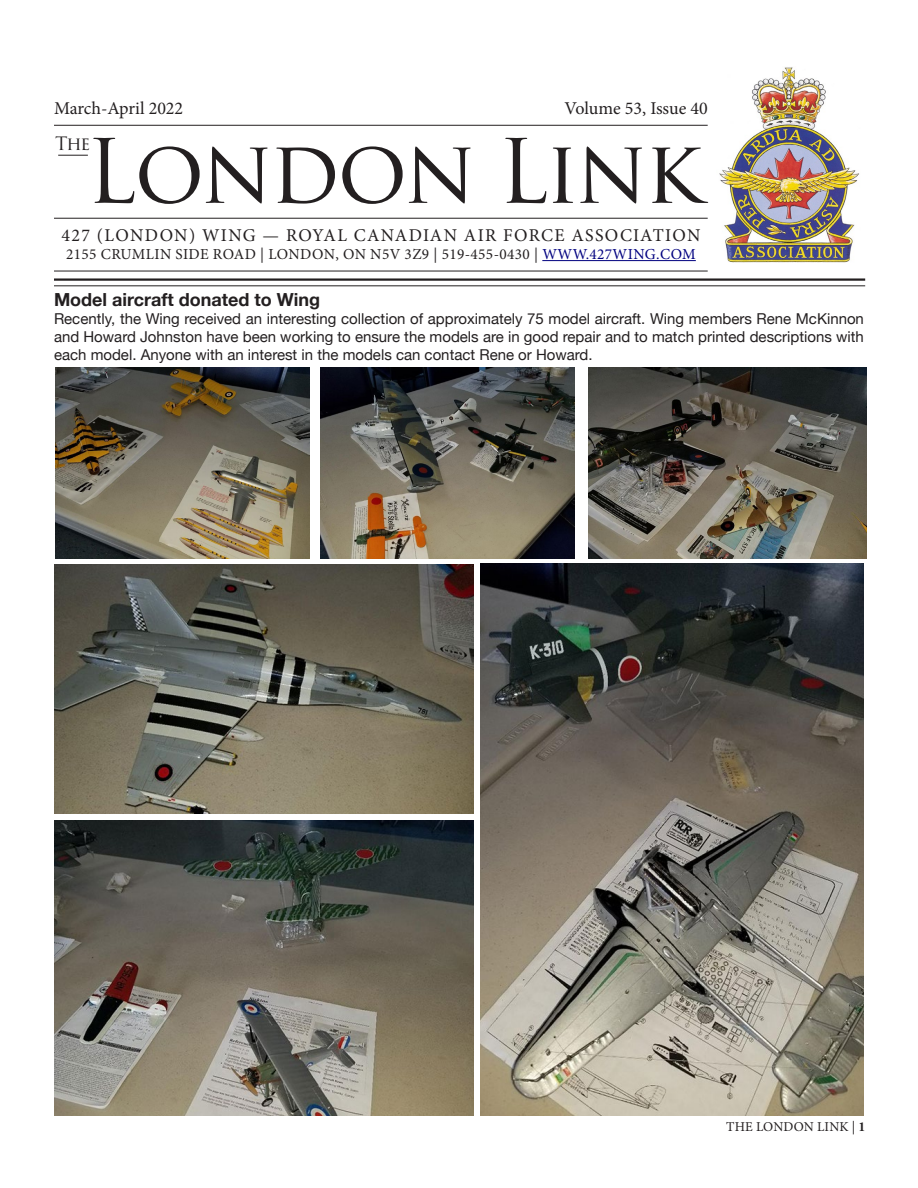
<style>
.page{position:relative;width:918px;height:1188px;background:#fff}
.page>*{position:absolute;margin:0;border:0;box-sizing:border-box;transform-origin:0 0}
.t1{font:86.25px "Trajan Pro 3";letter-spacing:-.04em;color:#231f20}
.t2{font:18px "Minion Pro";letter-spacing:.065em;color:#231f20}
.t3{font:18px "Minion Pro";letter-spacing:-.005em;color:#231f20}
.t4{font:700 18px "Helvetica Neue";color:#231f20}
.t5{font:18px "Trajan Pro 3";color:#231f20}
.t6{font:15.3px "Minion Pro";letter-spacing:.025em;color:#231f20}
.t7{font:15px/18px "Helvetica Neue";color:#231f20;text-align:justify}
.t8{font:13.5px "Minion Pro";letter-spacing:.01em;color:#231f20}
.s1{color:#000080}
.s2{font-family:"Adobe Garamond Pro";font-weight:700}
</style>
<div class="page">
<hr style="left:542px;top:260px;width:154px;height:1px;background:#000080">
<hr style="left:54px;top:218px;width:654px;height:1px;background:#231f20">
<hr style="left:54px;top:125px;width:654px;height:1px;background:#231f20">
<hr style="left:54px;top:271px;width:654px;height:1px;background:#231f20">
<hr style="left:54px;top:285px;width:811px;height:1px;background:#231f20">
<hr style="left:58px;top:155px;width:30px;height:1px;background:#231f20">
<hr style="left:54px;top:278px;width:811px;height:3px;background:#231f20">
<img style="left:719px;top:67px;width:140px;height:196px">
<img style="left:321px;top:368px;width:254px;height:190px">
<img style="left:55px;top:368px;width:254px;height:190px">
<img style="left:54px;top:821px;width:419px;height:295px">
<img style="left:481px;top:564px;width:383px;height:551px">
<img style="left:54px;top:564px;width:419px;height:250px">
<img style="left:589px;top:367px;width:278px;height:191px">
<p class="t3" style="left:54px;top:96px;width:131px">March-April 2022</p>
<p class="t3" style="left:565px;top:96px;width:145px">Volume 53, Issue 40</p>
<p class="t5" style="left:55px;top:131px;width:37px">The</p>
<p class="t1" style="left:86px;top:112px;width:620px">London Link</p>
<p class="t2" style="left:62px;top:223px;width:640px">427 (LONDON) WING — ROYAL CANADIAN AIR FORCE ASSOCIATION</p>
<p class="t6" style="left:66px;top:244px;width:631px">2155 CRUMLIN SIDE ROAD | LONDON, ON N5V 3Z9 | 519-455-0430 | <span class="s1">WWW.427WING.COM</span></p>
<p class="t4" style="left:54px;top:285px;width:268px">Model aircraft donated to Wing</p>
<p class="t7" style="left:54px;top:310px;width:811px">Recently, the Wing received an interesting collection of approximately 75 model aircraft. Wing members Rene McKinnon and Howard Johnston have been working to ensure the models are in good repair and to match printed descriptions with each model. Anyone with an interest in the models can contact Rene or Howard.</p>
<p class="t8" style="left:726px;top:1117px;width:141px">THE LONDON LINK | <span class="s2">1</span></p>
</div>
